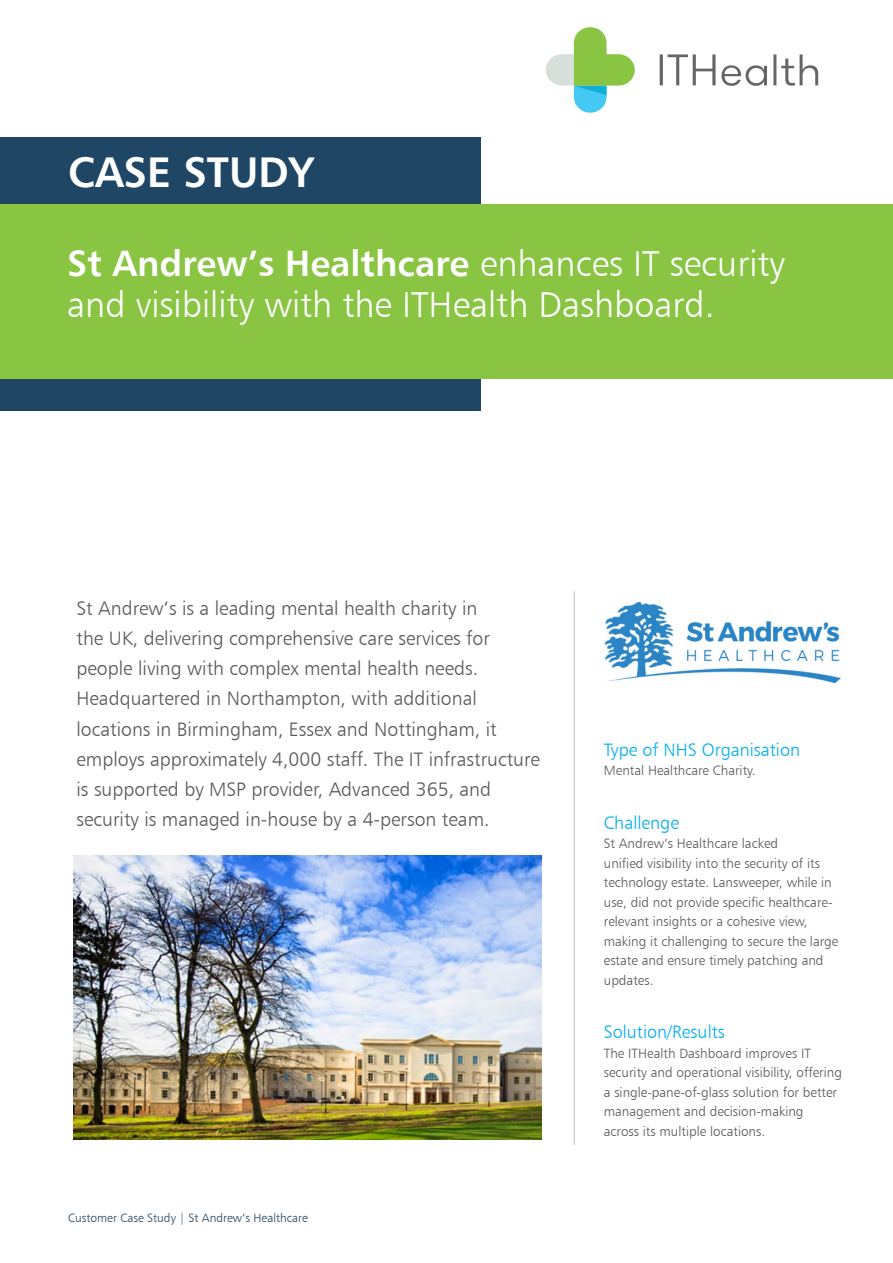
<style>
.page{position:relative;width:893px;height:1263px;background:#fff}
.page>*{position:absolute;margin:0;border:0;box-sizing:border-box;transform-origin:0 0}
.t1{font:42px "Humanist 777 BT Bold B";color:#fff}
.t2{font:36px/40.5px "Humanist 777 BT Light B";color:#fff}
.t3{font:19.5px/30px "Humanist 777 BT Light B";color:#57585a}
.t4{font:18px "Humanist 777 BT Light B";color:#00aeef}
.t5{font:13.5px/19.5px "Humanist 777 BT Light B";color:#57585a}
.t6{font:12px "Humanist 777 BT Light B";color:#204666}
.s1{font-family:"Humanist 777 BT Bold B"}
</style>
<div class="page">
<svg style="left:660px;top:54px;width:158px;height:32px"></svg>
<svg style="left:546px;top:27px;width:89px;height:86px"></svg>
<hr style="left:574px;top:591px;width:1px;height:554px;background:#bcbdc0">
<div style="left:0;top:137px;width:480px;height:273px;background:#204666"></div>
<div style="left:0;top:204px;width:893px;height:174px;background:#89c542"></div>
<img style="left:604px;top:603px;width:237px;height:79px">
<img style="left:74px;top:855px;width:467px;height:285px">
<p class="t1" style="left:68px;top:146px;width:248px">CASE STUDY</p>
<p class="t2" style="left:67px;top:243px;width:719px"><span class="s1">St Andrew’s Healthcare</span> enhances IT security and visibility with the ITHealth Dashboard.</p>
<p class="t3" style="left:77px;top:593px;width:465px">St Andrew’s is a leading mental health charity in<br>the UK, delivering comprehensive care services for people living with complex mental health needs.<br>Headquartered in Northampton, with additional locations in Birmingham, Essex and Nottingham, it employs approximately 4,000 staff. The IT infrastructure is supported by MSP provider, Advanced 365, and security is managed in-house by a 4-person team.</p>
<p class="t6" style="left:68px;top:1210px;width:241px">Customer Case Study | St Andrew’s Healthcare</p>
<p class="t4" style="left:604px;top:738px;width:198px">Type of NHS Organisation</p>
<p class="t5" style="left:604px;top:761px;width:153px">Mental Healthcare Charity.</p>
<p class="t4" style="left:604px;top:811px;width:77px">Challenge</p>
<p class="t5" style="left:604px;top:834px;width:236px">St Andrew’s Healthcare lacked<br>unified visibility into the security of its technology estate. Lansweeper, while in use, did not provide specific healthcare&shy;relevant insights or a cohesive view, making it challenging to secure the large estate and ensure timely patching and updates.</p>
<p class="t4" style="left:604px;top:1021px;width:122px">Solution/Results</p>
<p class="t5" style="left:604px;top:1043px;width:240px">The ITHealth Dashboard improves IT security and operational visibility, offering a single-pane-of-glass solution for better management and decision-making across its multiple locations.</p>
</div>
